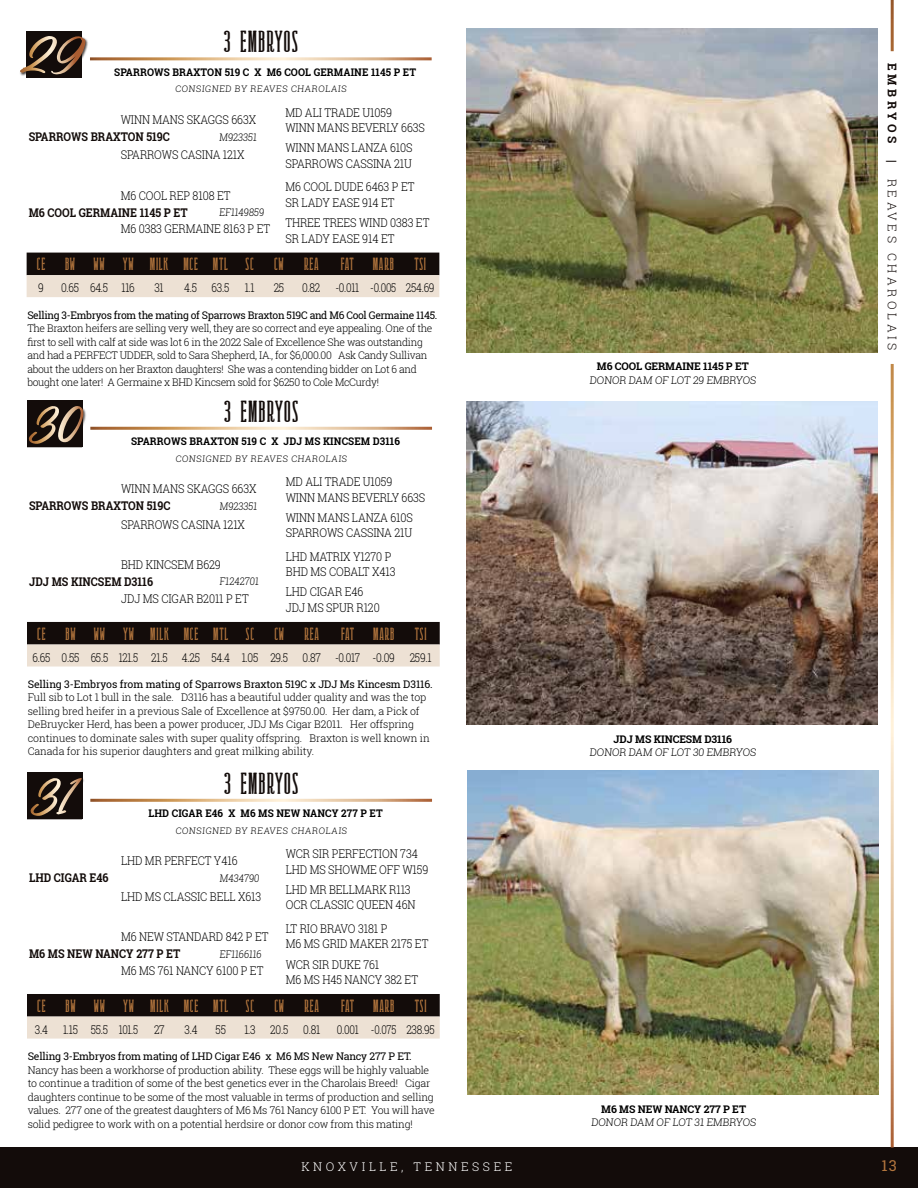
<style>
.page{position:relative;width:918px;height:1188px;background:#fff}
.page>*{position:absolute;margin:0;border:0;box-sizing:border-box;transform-origin:0 0}
.t1{font:28.5px "Ridewell";letter-spacing:.03em;color:#130c0a;scale:1.25 1}
.t2{font:22.5px "Sandiego";color:#fff}
.t3{font:16.5px "Ridewell";letter-spacing:.04em;color:#b2753d;scale:1.25 1}
.t4{font:15px "Roboto Slab";color:#b2753d}
.t5{font:300 12px "Roboto Slab";letter-spacing:-.01em;color:#000;scale:.9 1}
.t6{font:700 12px "Roboto Slab";color:#130c0a;scale:.9 1}
.t7{font:300 12px "Roboto Slab";letter-spacing:-.03em;color:#000;scale:.85 1}
.t8{font:300 12px "Roboto Slab";letter-spacing:-.01em;color:#000;scale:.85 1}
.t9{font:300 12px "Roboto Slab";letter-spacing:.3em;color:#fff}
.t10{font:300 12px "Roboto Slab";letter-spacing:-.03em;color:#000;scale:.83 1}
.t11{font:300 12px "Roboto Slab";letter-spacing:.3em;color:#130c0a}
.t12{font:700 12px "Roboto Slab";letter-spacing:.3em;color:#130c0a}
.t13{font:700 12px "Roboto Slab";color:#130c0a}
.t14{font:300 10.5px/13.5px "Roboto Slab";letter-spacing:-.02em;color:#000}
.t15{font:10.5px "Roboto Slab";letter-spacing:-.02em;color:#000}
.t16{font:700 10.5px "Roboto Slab";letter-spacing:.01em;color:#000;scale:.95 1}
.t17{font:700 10.5px "Roboto Slab";letter-spacing:-.01em;color:#000}
.t18{font:300 10.5px "Roboto Slab";letter-spacing:-.02em;color:#000;scale:.9 1}
.t19{font:300 9px "Roboto Slab";color:#000}
</style>
<div class="page">
<div style="left:0;top:1148px;width:918px;height:40px;background:#130c0a"></div>
<img style="left:466px;top:28px;width:412px;height:324px">
<svg style="left:27px;top:31px;width:55px;height:5px"></svg>
<div style="left:20px;top:36px;width:69px;height:42px;background:#130c0a;opacity:.75"></div>
<svg style="left:27px;top:253px;width:412px;height:44px;background:#7f766e"></svg>
<img style="left:466px;top:401px;width:412px;height:324px">
<svg style="left:27px;top:400px;width:55px;height:47px"></svg>
<div style="left:29px;top:406px;width:58px;height:41px;background:#130c0a"></div>
<svg style="left:27px;top:622px;width:413px;height:45px;background:#817770"></svg>
<img style="left:467px;top:771px;width:412px;height:324px">
<svg style="left:27px;top:772px;width:55px;height:47px"></svg>
<div style="left:30px;top:778px;width:55px;height:42px;background:#130c0a"></div>
<svg style="left:27px;top:994px;width:413px;height:45px;background:#817770"></svg>
<h2 class="t2" style="left:20px;top:52px;width:67px">29</h2>
<h1 class="t1" style="left:223px;top:25px;width:61px">3 EMBRYOS</h1>
<p class="t16" style="left:114px;top:65px;width:319px">SPARROWS BRAXTON 519 C X M6 COOL GERMAINE 1145 P ET</p>
<p class="t19" style="left:175px;top:83px;width:174px">CONSIGNED BY REAVES CHAROLAIS</p>
<p class="t5" style="left:121px;top:111px;width:152px">WINN MANS SKAGGS 663X</p>
<p class="t6" style="left:29px;top:128px;width:158px">SPARROWS BRAXTON 519C</p>
<p class="t18" style="left:219px;top:130px;width:44px">M923351</p>
<p class="t5" style="left:121px;top:147px;width:139px">SPARROWS CASINA 121X</p>
<p class="t5" style="left:121px;top:187px;width:124px">M6 COOL REP 8108 ET</p>
<p class="t6" style="left:29px;top:204px;width:178px">M6 COOL GERMAINE 1145 P ET</p>
<p class="t18" style="left:219px;top:205px;width:53px">EF1149859</p>
<p class="t5" style="left:121px;top:221px;width:168px">M6 0383 GERMAINE 8163 P ET</p>
<p class="t5" style="left:285px;top:104px;width:120px">MD ALI TRADE U1059</p>
<p class="t5" style="left:285px;top:120px;width:157px">WINN MANS BEVERLY 663S</p>
<p class="t5" style="left:285px;top:140px;width:143px">WINN MANS LANZA 610S</p>
<p class="t5" style="left:285px;top:155px;width:142px">SPARROWS CASSINA 21U</p>
<p class="t5" style="left:285px;top:179px;width:145px">M6 COOL DUDE 6463 P ET</p>
<p class="t5" style="left:285px;top:194px;width:123px">SR LADY EASE 914 ET</p>
<p class="t5" style="left:285px;top:215px;width:161px">THREE TREES WIND 0383 ET</p>
<p class="t5" style="left:285px;top:230px;width:123px">SR LADY EASE 914 ET</p>
<h3 class="t3" style="left:37px;top:255px;width:227px">CE BW WW YW MILK MCE MTL SC CW REA</h3>
<h3 class="t3" style="left:341px;top:255px;width:70px">FAT MARB TSI</h3>
<p class="t8" style="left:38px;top:280px;width:8px">9</p>
<p class="t8" style="left:61px;top:280px;width:88px">0.65 64.5 116</p>
<p class="t8" style="left:154px;top:280px;width:12px">31</p>
<p class="t8" style="left:184px;top:280px;width:55px">4.5 63.5</p>
<p class="t8" style="left:245px;top:280px;width:13px">1.1</p>
<p class="t8" style="left:274px;top:280px;width:14px">25</p>
<p class="t7" style="left:302px;top:280px;width:157px">0.82 -0.011 -0.005 254.69</p>
<p class="t15" style="left:27px;top:308px;width:411px">Selling 3-Embryos from the mating of Sparrows Braxton 519C and M6 Cool Germaine 1145.</p>
<p class="t14" style="left:27px;top:321px;width:407px">The Braxton heifers are selling very well, they are so correct and eye appealing. One of the first to sell with calf at side was lot 6 in the 2022 Sale of Excellence She was outstanding and had a PERFECT UDDER, sold to Sara Shepherd, IA. , for $6,000. 00 Ask Candy Sullivan about the udders on her Braxton daughters! She was a contending bidder on Lot 6 and bought one later! A Germaine x BHD Kincsem sold for $6250 to Cole McCurdy!</p>
<h2 class="t2" style="left:29px;top:421px;width:52px">30</h2>
<h1 class="t1" style="left:224px;top:395px;width:61px">3 EMBRYOS</h1>
<p class="t16" style="left:131px;top:434px;width:284px">SPARROWS BRAXTON 519 C X JDJ MS KINCSEM D3116</p>
<p class="t19" style="left:175px;top:452px;width:174px">CONSIGNED BY REAVES CHAROLAIS</p>
<p class="t5" style="left:121px;top:480px;width:152px">WINN MANS SKAGGS 663X</p>
<p class="t6" style="left:29px;top:498px;width:158px">SPARROWS BRAXTON 519C</p>
<p class="t18" style="left:220px;top:499px;width:44px">M923351</p>
<p class="t5" style="left:121px;top:516px;width:139px">SPARROWS CASINA 121X</p>
<p class="t5" style="left:121px;top:556px;width:113px">BHD KINCSEM B629</p>
<p class="t6" style="left:29px;top:574px;width:139px">JDJ MS KINCSEM D3116</p>
<p class="t18" style="left:220px;top:574px;width:46px">F1242701</p>
<p class="t5" style="left:121px;top:590px;width:143px">JDJ MS CIGAR B2011 P ET</p>
<p class="t5" style="left:286px;top:473px;width:120px">MD ALI TRADE U1059</p>
<p class="t5" style="left:286px;top:489px;width:157px">WINN MANS BEVERLY 663S</p>
<p class="t5" style="left:286px;top:509px;width:143px">WINN MANS LANZA 610S</p>
<p class="t5" style="left:286px;top:525px;width:142px">SPARROWS CASSINA 21U</p>
<p class="t5" style="left:286px;top:548px;width:119px">LHD MATRIX Y1270 P</p>
<p class="t5" style="left:286px;top:564px;width:123px">BHD MS COBALT X413</p>
<p class="t5" style="left:286px;top:584px;width:88px">LHD CIGAR E46</p>
<p class="t5" style="left:286px;top:599px;width:106px">JDJ MS SPUR R120</p>
<h3 class="t3" style="left:37px;top:624px;width:227px">CE BW WW YW MILK MCE MTL SC CW REA</h3>
<h3 class="t3" style="left:341px;top:624px;width:70px">FAT MARB TSI</h3>
<p class="t7" style="left:33px;top:649px;width:471px">6.65 0.55 65.5 121.5 21.5 4.25 54.4 1.05 29.5 0.87 -0.017 -0.09 259.1</p>
<p class="t15" style="left:28px;top:677px;width:407px">Selling 3-Embryos from mating of Sparrows Braxton 519C x JDJ Ms Kincesm D3116.</p>
<p class="t14" style="left:28px;top:691px;width:404px">Full sib to Lot 1 bull in the sale. D3116 has a beautiful udder quality and was the top selling bred heifer in a previous Sale of Excellence at $9750. 00. Her dam, a Pick of DeBruycker Herd, has been a power producer, JDJ Ms Cigar B2011. Her offspring continues to dominate sales with super quality offspring. Braxton is well known in Canada for his superior daughters and great milking ability.</p>
<h2 class="t2" style="left:31px;top:793px;width:49px">31</h2>
<p class="t6" style="left:29px;top:870px;width:90px">LHD CIGAR E46</p>
<h1 class="t1" style="left:224px;top:767px;width:61px">3 EMBRYOS</h1>
<p class="t16" style="left:148px;top:806px;width:248px">LHD CIGAR E46 X M6 MS NEW NANCY 277 P ET</p>
<p class="t19" style="left:175px;top:824px;width:174px">CONSIGNED BY REAVES CHAROLAIS</p>
<p class="t5" style="left:121px;top:853px;width:131px">LHD MR PERFECT Y416</p>
<p class="t18" style="left:220px;top:871px;width:47px">M434790</p>
<p class="t5" style="left:121px;top:888px;width:157px">LHD MS CLASSIC BELL X613</p>
<p class="t5" style="left:286px;top:845px;width:148px">WCR SIR PERFECTION 734</p>
<p class="t5" style="left:286px;top:861px;width:160px">LHD MS SHOWME OFF W159</p>
<p class="t5" style="left:286px;top:881px;width:140px">LHD MR BELLMARK R113</p>
<p class="t5" style="left:286px;top:897px;width:146px">OCR CLASSIC QUEEN 46N</p>
<p class="t5" style="left:121px;top:928px;width:165px">M6 NEW STANDARD 842 P ET</p>
<p class="t6" style="left:29px;top:946px;width:170px">M6 MS NEW NANCY 277 P ET</p>
<p class="t18" style="left:220px;top:947px;width:49px">EF1166116</p>
<p class="t5" style="left:121px;top:962px;width:160px">M6 MS 761 NANCY 6100 P ET</p>
<p class="t5" style="left:286px;top:920px;width:114px">LT RIO BRAVO 3181 P</p>
<p class="t5" style="left:286px;top:936px;width:160px">M6 MS GRID MAKER 2175 ET</p>
<p class="t5" style="left:286px;top:956px;width:105px">WCR SIR DUKE 761</p>
<p class="t5" style="left:286px;top:972px;width:148px">M6 MS H45 NANCY 382 ET</p>
<h3 class="t3" style="left:37px;top:996px;width:227px">CE BW WW YW MILK MCE MTL SC CW REA</h3>
<h3 class="t3" style="left:341px;top:996px;width:70px">FAT MARB TSI</h3>
<p class="t8" style="left:35px;top:1021px;width:123px">3.4 1.15 55.5 101.5</p>
<p class="t8" style="left:154px;top:1021px;width:14px">27</p>
<p class="t8" style="left:185px;top:1021px;width:17px">3.4</p>
<p class="t8" style="left:216px;top:1021px;width:14px">55</p>
<p class="t8" style="left:244px;top:1021px;width:91px">1.3 20.5 0.81</p>
<p class="t10" style="left:337px;top:1021px;width:120px">0.001 -0.075 238.95</p>
<p class="t15" style="left:28px;top:1049px;width:386px">Selling 3-Embryos from mating of LHD Cigar E46 x M6 MS New Nancy 277 P ET.</p>
<p class="t14" style="left:28px;top:1063px;width:409px">Nancy has been a workhorse of production ability. These eggs will be highly valuable to continue a tradition of some of the best genetics ever in the Charolais Breed! Cigar daughters continue to be some of the most valuable in terms of production and selling values. 277 one of the greatest daughters of M6 Ms 761 Nancy 6100 P ET. You will have solid pedigree to work with on a potential herdsire or donor cow from this mating!</p>
<p class="t17" style="left:597px;top:359px;width:154px">M6 COOL GERMAINE 1145 P ET</p>
<p class="t14" style="left:590px;top:373px;width:169px">DONOR DAM OF LOT 29 EMBRYOS</p>
<p class="t12" style="left:900px;top:63px;width:81px;rotate:90deg">EMBRYOS</p>
<p class="t13" style="left:900px;top:160px;width:4px;rotate:90deg">|</p>
<p class="t11" style="left:900px;top:179px;width:173px;rotate:90deg">REAVES CHAROLAIS</p>
<p class="t17" style="left:614px;top:732px;width:120px">JDJ MS KINCESM D3116</p>
<p class="t14" style="left:590px;top:745px;width:169px">DONOR DAM OF LOT 30 EMBRYOS</p>
<p class="t17" style="left:601px;top:1102px;width:146px">M6 MS NEW NANCY 277 P ET</p>
<p class="t14" style="left:591px;top:1115px;width:168px">DONOR DAM OF LOT 31 EMBRYOS</p>
<p class="t9" style="left:301px;top:1158px;width:212px">KNOXVILLE, TENNESSEE</p>
<h3 class="t4" style="left:882px;top:1155px;width:17px">13</h3>
</div>
